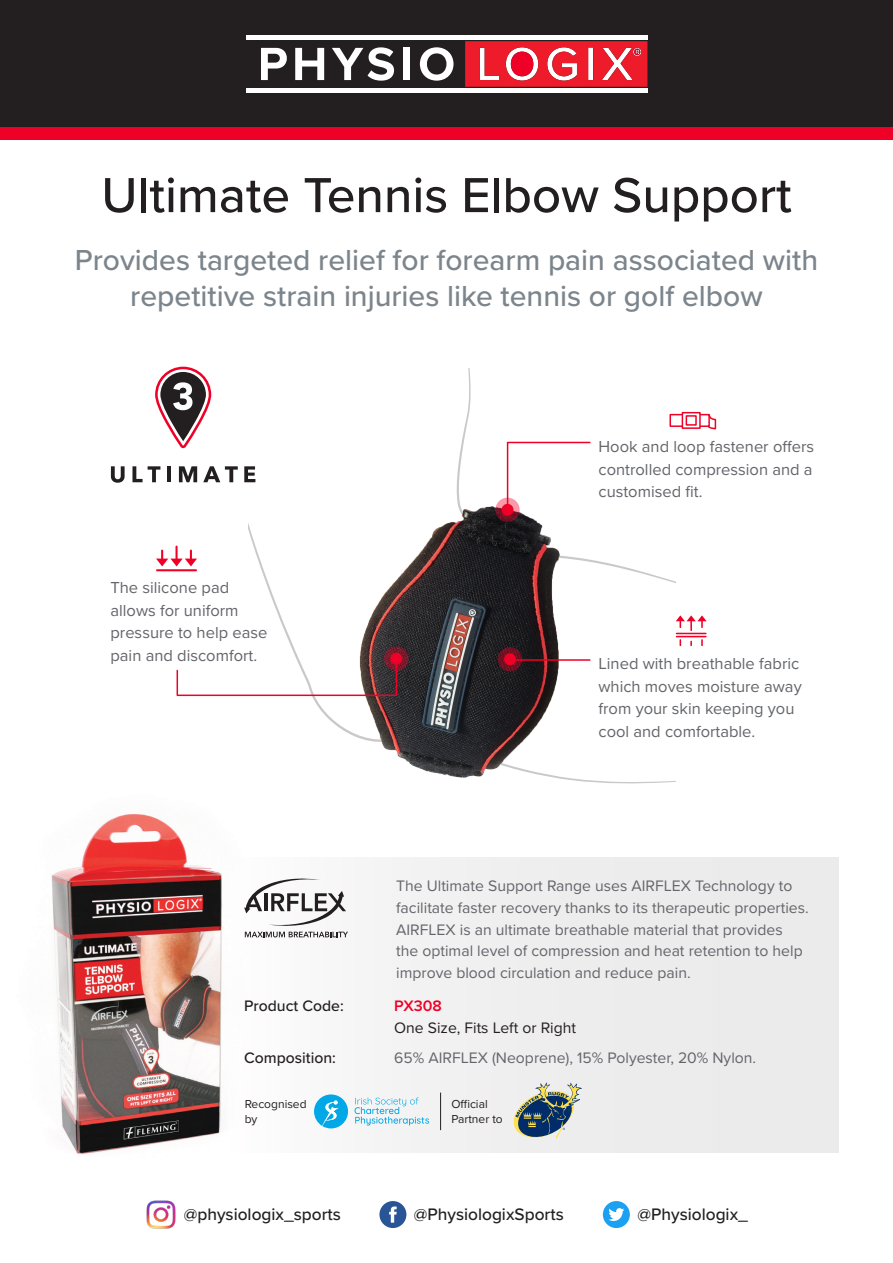
<style>
.page{position:relative;width:893px;height:1263px;background:#fff}
.page>*{position:absolute;margin:0;border:0;box-sizing:border-box;transform-origin:0 0}
.t1{font:500 51px "Proxima Nova";color:#231f20}
.t2{font:500 30px/36px "Proxima Nova";color:#7c858c;text-align:center}
.t3{font:500 17.25px "Proxima Nova";color:#231f20}
.Intro_Paragraph{font:16.5px/22.5px "Proxima Nova";color:#63656a}
.Body_Text{font:15.75px/21.8px "Proxima Nova";color:#63656a}
.Body_Text-2{font:500 15.75px "Proxima Nova";color:#231f20}
.Body_Text-3{font:15.75px "Proxima Nova";color:#231f20}
.Body_Text-4{font:600 15.75px "Proxima Nova";color:#ef0027}
.Body_Text-5{font:12px/15px "Proxima Nova";color:#231f20}
</style>
<div class="page">
<div style="left:379px;top:1201px;width:27px;height:27px;background:#295496;border-radius:50%"></div>
<svg style="left:389px;top:1206px;width:8px;height:17px"></svg>
<div style="left:603px;top:1201px;width:27px;height:27px;background:#1ca1f2;border-radius:50%"></div>
<svg style="left:608px;top:1208px;width:16px;height:13px"></svg>
<img style="left:146px;top:1200px;width:30px;height:29px">
<img style="left:51px;top:814px;width:171px;height:341px">
<svg style="left:249px;top:368px;width:426px;height:416px"></svg>
<img style="left:359px;top:506px;width:201px;height:271px">
<svg style="left:506px;top:441px;width:85px;height:69px"></svg>
<svg style="left:495px;top:498px;width:25px;height:24px"></svg>
<svg style="left:111px;top:466px;width:14px;height:17px"></svg>
<svg style="left:132px;top:466px;width:28px;height:16px"></svg>
<hr style="left:167px;top:466px;width:4px;height:16px;background:#231f20">
<svg style="left:179px;top:466px;width:18px;height:16px"></svg>
<svg style="left:203px;top:466px;width:35px;height:16px"></svg>
<svg style="left:244px;top:466px;width:11px;height:16px"></svg>
<svg style="left:155px;top:367px;width:56px;height:81px"></svg>
<svg style="left:176px;top:658px;width:222px;height:39px"></svg>
<svg style="left:384px;top:647px;width:24px;height:24px"></svg>
<hr style="left:511px;top:659px;width:79px;height:2px;background:#ef0027">
<svg style="left:498px;top:647px;width:24px;height:24px"></svg>
<hr style="left:157px;top:569px;width:39px;height:2px;background:#ef0027">
<svg style="left:156px;top:547px;width:41px;height:19px"></svg>
<hr style="left:676px;top:633px;width:30px;height:1px;background:#ef0027">
<hr style="left:676px;top:636px;width:30px;height:1px;background:#ef0027">
<svg style="left:676px;top:615px;width:31px;height:15px"></svg>
<div style="left:669px;top:414px;width:41px;height:13px;border:2px solid #ef0027"></div>
<svg style="left:682px;top:412px;width:19px;height:17px"></svg>
<div style="left:686px;top:415px;width:11px;height:11px;background:#fff;border:2px solid #ef0027"></div>
<svg style="left:706px;top:413px;width:11px;height:17px"></svg>
<div style="left:0;top:0;width:893px;height:140px;background:#231f20"></div>
<hr style="left:246px;top:35px;width:401px;height:4px;background:#fff">
<hr style="left:246px;top:89px;width:401px;height:4px;background:#fff">
<svg style="left:261px;top:48px;width:26px;height:32px"></svg>
<svg style="left:295px;top:48px;width:29px;height:32px"></svg>
<svg style="left:332px;top:47px;width:62px;height:34px"></svg>
<div style="left:404px;top:48px;width:6px;height:32px;background:#fff"></div>
<svg style="left:420px;top:47px;width:33px;height:34px"></svg>
<svg style="left:465px;top:41px;width:182px;height:46px;background:#eb404e"></svg>
<div style="left:0;top:127px;width:893px;height:13px;background:#ef0027"></div>
<div style="left:229px;top:858px;width:610px;height:294px;background:linear-gradient(to right,#faf9fa,#e8e7e8)"></div>
<svg style="left:509px;top:1082px;width:73px;height:58px;background:#96a2a3"></svg>
<svg style="left:314px;top:1094px;width:34px;height:34px"></svg>
<svg style="left:354px;top:1097px;width:75px;height:28px"></svg>
<hr style="left:440px;top:1092px;width:1px;height:38px;background:#231f20">
<svg style="left:244px;top:878px;width:102px;height:48px"></svg>
<svg style="left:245px;top:932px;width:103px;height:5px"></svg>
<p class="t1" style="left:101px;top:157px;width:692px">Ultimate Tennis Elbow Support</p>
<p class="t2" style="left:75px;top:241px;width:745px">Provides targeted relief for forearm pain associated with repetitive strain injuries like tennis or golf elbow</p>
<p class="Intro_Paragraph" style="left:110px;top:576px;width:158px">The silicone pad allows for uniform pressure to help ease pain and discomfort.</p>
<p class="Intro_Paragraph" style="left:598px;top:435px;width:217px;text-align:justify">Hook and loop fastener offers controlled compression and a customised fit.</p>
<p class="Intro_Paragraph" style="left:598px;top:652px;width:205px">Lined with breathable fabric which moves moisture away from your skin keeping you cool and comfortable.</p>
<p class="Body_Text" style="left:396px;top:874px;width:414px">The Ultimate Support Range uses AIRFLEX Technology to facilitate faster recovery thanks to its therapeutic properties.<br>AIRFLEX is an ultimate breathable material that provides the optimal level of compression and heat retention to help improve blood circulation and reduce pain.</p>
<p class="Body_Text-2" style="left:244px;top:994px;width:101px">Product Code:</p>
<p class="Body_Text-4" style="left:394px;top:994px;width:49px">PX308</p>
<p class="Body_Text-3" style="left:394px;top:1016px;width:184px">One Size, Fits Left or Right</p>
<p class="Body_Text-2" style="left:244px;top:1046px;width:93px">Composition:</p>
<p class="Body_Text" style="left:394px;top:1046px;width:364px">65% AIRFLEX (Neoprene), 15% Polyester, 20% Nylon.</p>
<p class="Body_Text-5" style="left:245px;top:1096px;width:63px">Recognised by</p>
<p class="Body_Text-5" style="left:451px;top:1096px;width:53px">Official<br>Partner to</p>
<p class="t3" style="left:184px;top:1202px;width:159px">@physiologix_sports</p>
<p class="t3" style="left:414px;top:1202px;width:151px">@PhysiologixSports</p>
<p class="t3" style="left:638px;top:1202px;width:112px">@Physiologix_</p>
</div>
